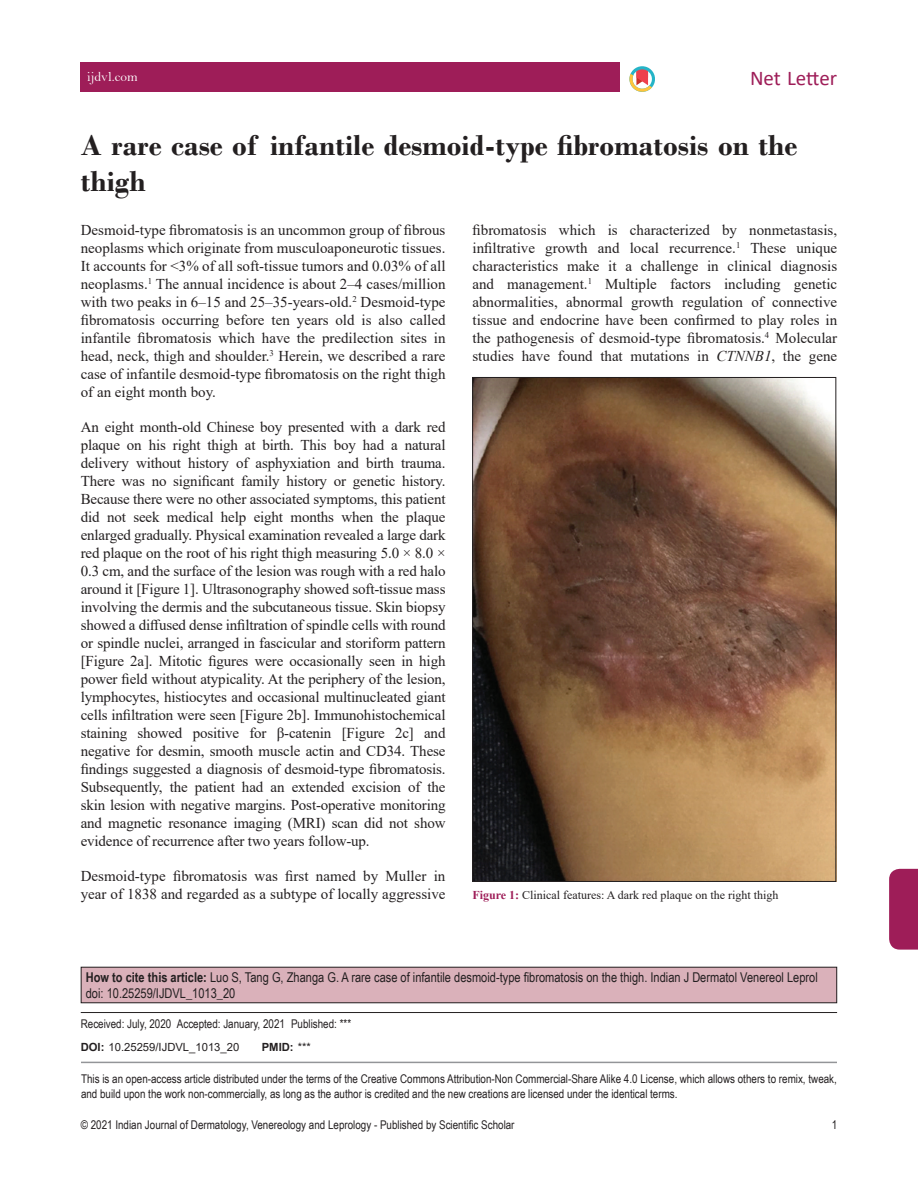
<style>
.page{position:relative;width:918px;height:1188px;background:#fff}
.page>*{position:absolute;margin:0;border:0;box-sizing:border-box;transform-origin:0 0}
.AT{font:700 30px/36px "Bodoni";color:#231f20}
.AH{font:21px "Calibri";color:#9e1d58}
.TX{font:15px/18px "Times New Roman";color:#231f20;text-align:justify}
.HTC{font:13.5px/16.5px "Arial Narrow";color:#231f20}
.WEB_LINK{font:13.5px "Bell";color:#fff}
.CR{font:12px/15px "Arial Narrow";color:#231f20}
.RF_Verso{font:12px "Arial Narrow";color:#231f20}
.FGC{font:12px "Times New Roman";color:#231f20}
.L_HIS{font:12px "Arial Narrow";color:#231f20}
.Folio_Recto{font:12px "Arial Narrow";color:#231f20}
.N_DOI{font:11.25px "Arial";color:#231f20}
.N_DOI-2{font:700 11.25px "Arial";color:#231f20}
.s1{font-style:italic}
.s2{font-weight:700;color:#9e1d58}
.s3{font-weight:700}
.s4{font-weight:400}
</style>
<div class="page">
<div style="left:889px;top:869px;width:29px;height:81px;background:#9e1d58"></div>
<div style="left:81px;top:62px;width:539px;height:30px;background:#9e1d58"></div>
<svg style="left:629px;top:66px;width:26px;height:26px"></svg>
<div style="left:81px;top:967px;width:756px;height:36px;background:#dab1ba"></div>
<div style="left:81px;top:967px;width:756px;height:36px;border:1px solid #231f20"></div>
<hr style="left:81px;top:1062px;width:756px;height:1px;background:#939598">
<img style="left:474px;top:379px;width:360px;height:501px">
<hr style="left:81px;top:1012px;width:756px;height:1px;background:#231f20">
<p class="WEB_LINK" style="left:87px;top:69px;width:52px">ijdvl.com</p>
<p class="AH" style="left:750px;top:63px;width:89px">Net Letter</p>
<p class="AT" style="left:81px;top:127px;width:718px">A rare case of infantile desmoid-type fibromatosis on the thigh</p>
<p class="TX" style="left:81px;top:220px;width:366px">Desmoid-type fibromatosis is an uncommon group of fibrous neoplasms which originate from musculoaponeurotic tissues.<br>It accounts for &lt;3% of all soft-tissue tumors and 0.03% of all neoplasms.<sup>1</sup> The annual incidence is about 2–4 cases/million with two peaks in 6–15 and 25–35-years-old.<sup>2</sup> Desmoid-type fibromatosis occurring before ten years old is also called infantile fibromatosis which have the predilection sites in head, neck, thigh and shoulder.<sup>3</sup> Herein, we described a rare case of infantile desmoid-type fibromatosis on the right thigh of an eight month boy.</p>
<p class="TX" style="left:81px;top:417px;width:366px">An eight month-old Chinese boy presented with a dark red plaque on his right thigh at birth. This boy had a natural delivery without history of asphyxiation and birth trauma.<br>There was no significant family history or genetic history.<br>Because there were no other associated symptoms, this patient did not seek medical help eight months when the plaque enlarged gradually. Physical examination revealed a large dark red plaque on the root of his right thigh measuring 5.0 × 8.0 × 0.3 cm, and the surface of the lesion was rough with a red halo around it [Figure 1]. Ultrasonography showed soft-tissue mass involving the dermis and the subcutaneous tissue. Skin biopsy showed a diffused dense infiltration of spindle cells with round or spindle nuclei, arranged in fascicular and storiform pattern [Figure 2a]. Mitotic figures were occasionally seen in high power field without atypicality. At the periphery of the lesion, lymphocytes, histiocytes and occasional multinucleated giant cells infiltration were seen [Figure 2b]. Immunohistochemical staining showed positive for β-catenin [Figure 2c] and negative for desmin, smooth muscle actin and CD34. These findings suggested a diagnosis of desmoid-type fibromatosis.<br>Subsequently, the patient had an extended excision of the skin lesion with negative margins. Post-operative monitoring and magnetic resonance imaging (MRI) scan did not show evidence of recurrence after two years follow-up.</p>
<p class="TX" style="left:81px;top:866px;width:366px">Desmoid-type fibromatosis was first named by Muller in year of 1838 and regarded as a subtype of locally aggressive</p>
<p class="TX" style="left:472px;top:220px;width:366px">fibromatosis which is characterized by nonmetastasis, infiltrative growth and local recurrence.<sup>1</sup> These unique characteristics make it a challenge in clinical diagnosis and management.<sup>1</sup> Multiple factors including genetic abnormalities, abnormal growth regulation of connective tissue and endocrine have been confirmed to play roles in the pathogenesis of desmoid-type fibromatosis.<sup>4</sup> Molecular studies have found that mutations in <span class="s1">CTNNB1</span>, the gene</p>
<p class="FGC" style="left:472px;top:886px;width:308px"><span class="s2">Figure 1:</span> Clinical features: A dark red plaque on the right thigh</p>
<p class="HTC" style="left:86px;top:968px;width:734px"><span class="s3">How to cite this article:</span> Luo S, Tang G, Zhanga G. A rare case of infantile desmoid-type fibromatosis on the thigh. Indian J Dermatol Venereol Leprol doi: 10.25259/IJDVL_1013_20</p>
<p class="L_HIS" style="left:81px;top:1015px;width:272px">Received: July, 2020 Accepted: January, 2021 Published: ***</p>
<p class="N_DOI" style="left:81px;top:1039px;width:160px"><span class="s3">DOI:</span> 10.25259/IJDVL_1013_20</p>
<p class="N_DOI-2" style="left:262px;top:1039px;width:51px">PMID: <span class="s4">***</span></p>
<p class="CR" style="left:81px;top:1070px;width:757px">This is an open-access article distributed under the terms of the Creative Commons Attribution-Non Commercial-Share Alike 4.0 License, which allows others to remix, tweak, and build upon the work non-commercially, as long as the author is credited and the new creations are licensed under the identical terms.</p>
<p class="RF_Verso" style="left:81px;top:1116px;width:435px">© 2021 Indian Journal of Dermatology, Venereology and Leprology - Published by Scientific Scholar</p>
<p class="Folio_Recto" style="left:832px;top:1116px;width:7px">1</p>
</div>
